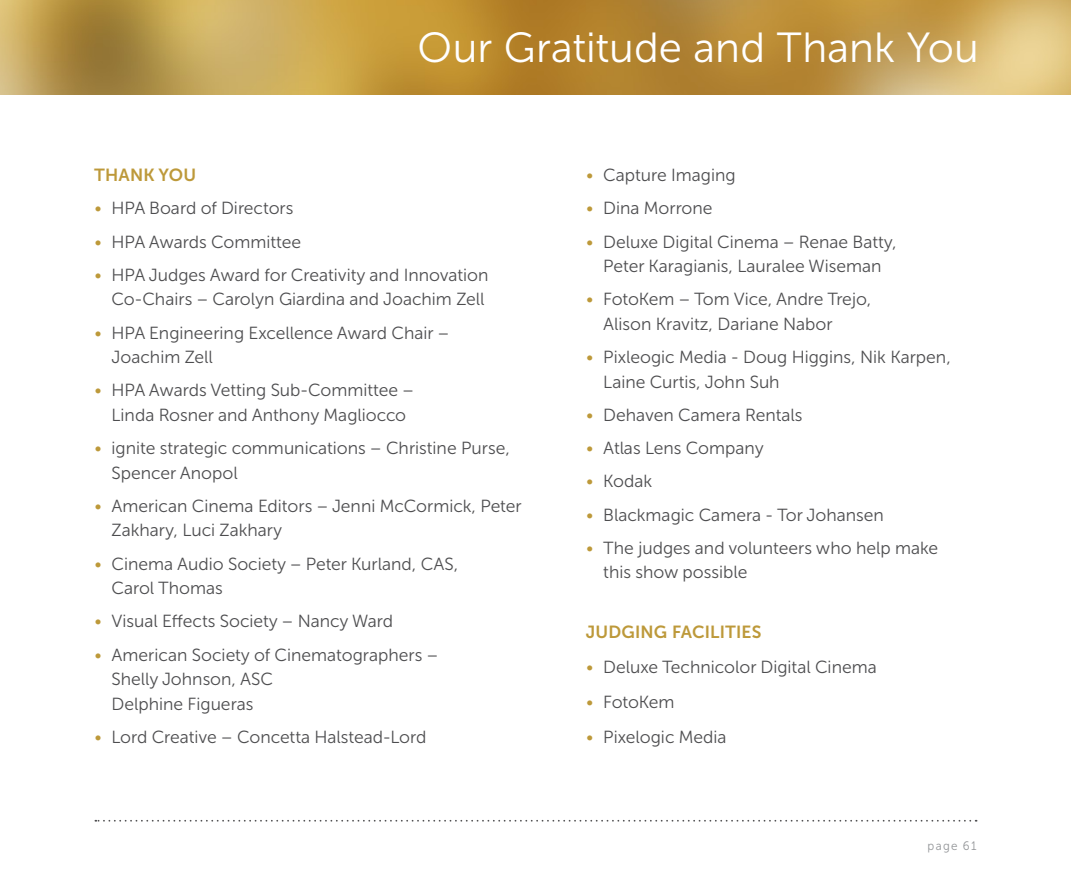
<style>
.page{position:relative;width:1071px;height:882px;background:#fff}
.page>*{position:absolute;margin:0;border:0;box-sizing:border-box;transform-origin:0 0}
.t1{font:42px "Museo Sans Cyrl 300";color:#fff}
.t2{font:17.5px/24.5px "Museo Sans Cyrl 300";color:#4d4d4f}
.t3{font:17.5px "Museo Sans Cyrl 700";letter-spacing:.01em;color:#bd993a}
.t4{font:12.25px "Museo Sans Cyrl 300";color:#939598;scale:.95 1}
.s1{color:#bd993a}
</style>
<div class="page">
<img style="left:0;top:0;width:1071px;height:94px">
<svg style="left:95px;top:820px;width:875px;height:2px"></svg>
<h1 class="t1" style="left:418px;top:25px;width:563px">Our Gratitude and Thank You</h1>
<p class="t3" style="left:94px;top:165px;width:104px">THANK YOU</p>
<p class="t2" style="left:94px;top:196px;width:201px"><span class="s1">•</span> HPA Board of Directors</p>
<p class="t2" style="left:94px;top:230px;width:209px"><span class="s1">•</span> HPA Awards Committee</p>
<p class="t2" style="left:94px;top:263px;width:396px;text-align:right"><span class="s1">•</span> HPA Judges Award for Creativity and Innovation<br>Co-Chairs – Carolyn Giardina and Joachim Zell</p>
<p class="t2" style="left:112px;top:321px;width:339px;text-indent:-18px"><span class="s1">•</span> HPA Engineering Excellence Award Chair –<br>Joachim Zell</p>
<p class="t2" style="left:94px;top:378px;width:321px;text-align:center"><span class="s1">•</span> HPA Awards Vetting Sub-Committee –<br>Linda Rosner and Anthony Magliocco</p>
<p class="t2" style="left:112px;top:436px;width:400px;text-indent:-18px"><span class="s1">•</span> ignite strategic communications – Christine Purse,<br>Spencer Anopol</p>
<p class="t2" style="left:112px;top:494px;width:412px;text-indent:-18px"><span class="s1">•</span> American Cinema Editors – Jenni McCormick, Peter<br>Zakhary, Luci Zakhary</p>
<p class="t2" style="left:112px;top:552px;width:348px;text-indent:-18px"><span class="s1">•</span> Cinema Audio Society – Peter Kurland, CAS,<br>Carol Thomas</p>
<p class="t2" style="left:94px;top:609px;width:301px"><span class="s1">•</span> Visual Effects Society – Nancy Ward</p>
<p class="t2" style="left:112px;top:643px;width:328px;text-indent:-18px"><span class="s1">•</span> American Society of Cinematographers –<br>Shelly Johnson, ASC<br>Delphine Figueras</p>
<p class="t2" style="left:94px;top:725px;width:334px"><span class="s1">•</span> Lord Creative – Concetta Halstead-Lord</p>
<p class="t2" style="left:586px;top:163px;width:151px"><span class="s1">•</span> Capture Imaging</p>
<p class="t2" style="left:586px;top:196px;width:128px"><span class="s1">•</span> Dina Morrone</p>
<p class="t2" style="left:586px;top:230px;width:313px;text-align:center"><span class="s1">•</span> Deluxe Digital Cinema – Renae Batty,<br>Peter Karagianis, Lauralee Wiseman</p>
<p class="t2" style="left:603px;top:287px;width:270px;text-indent:-18px"><span class="s1">•</span> FotoKem – Tom Vice, Andre Trejo,<br>Alison Kravitz, Dariane Nabor</p>
<p class="t2" style="left:603px;top:345px;width:349px;text-indent:-18px"><span class="s1">•</span> Pixleogic Media - Doug Higgins, Nik Karpen,<br>Laine Curtis, John Suh</p>
<p class="t2" style="left:586px;top:403px;width:218px"><span class="s1">•</span> Dehaven Camera Rentals</p>
<p class="t2" style="left:586px;top:436px;width:180px"><span class="s1">•</span> Atlas Lens Company</p>
<p class="t2" style="left:586px;top:469px;width:68px"><span class="s1">•</span> Kodak</p>
<p class="t2" style="left:586px;top:503px;width:300px"><span class="s1">•</span> Blackmagic Camera - Tor Johansen</p>
<p class="t2" style="left:603px;top:536px;width:336px;text-indent:-18px"><span class="s1">•</span> The judges and volunteers who help make this show possible</p>
<p class="t3" style="left:586px;top:622px;width:177px">JUDGING FACILITIES</p>
<p class="t2" style="left:586px;top:655px;width:293px"><span class="s1">•</span> Deluxe Technicolor Digital Cinema</p>
<p class="t2" style="left:586px;top:690px;width:90px"><span class="s1">•</span> FotoKem</p>
<p class="t2" style="left:586px;top:725px;width:142px"><span class="s1">•</span> Pixelogic Media</p>
<p class="t4" style="left:927px;top:839px;width:53px">page 61</p>
</div>
